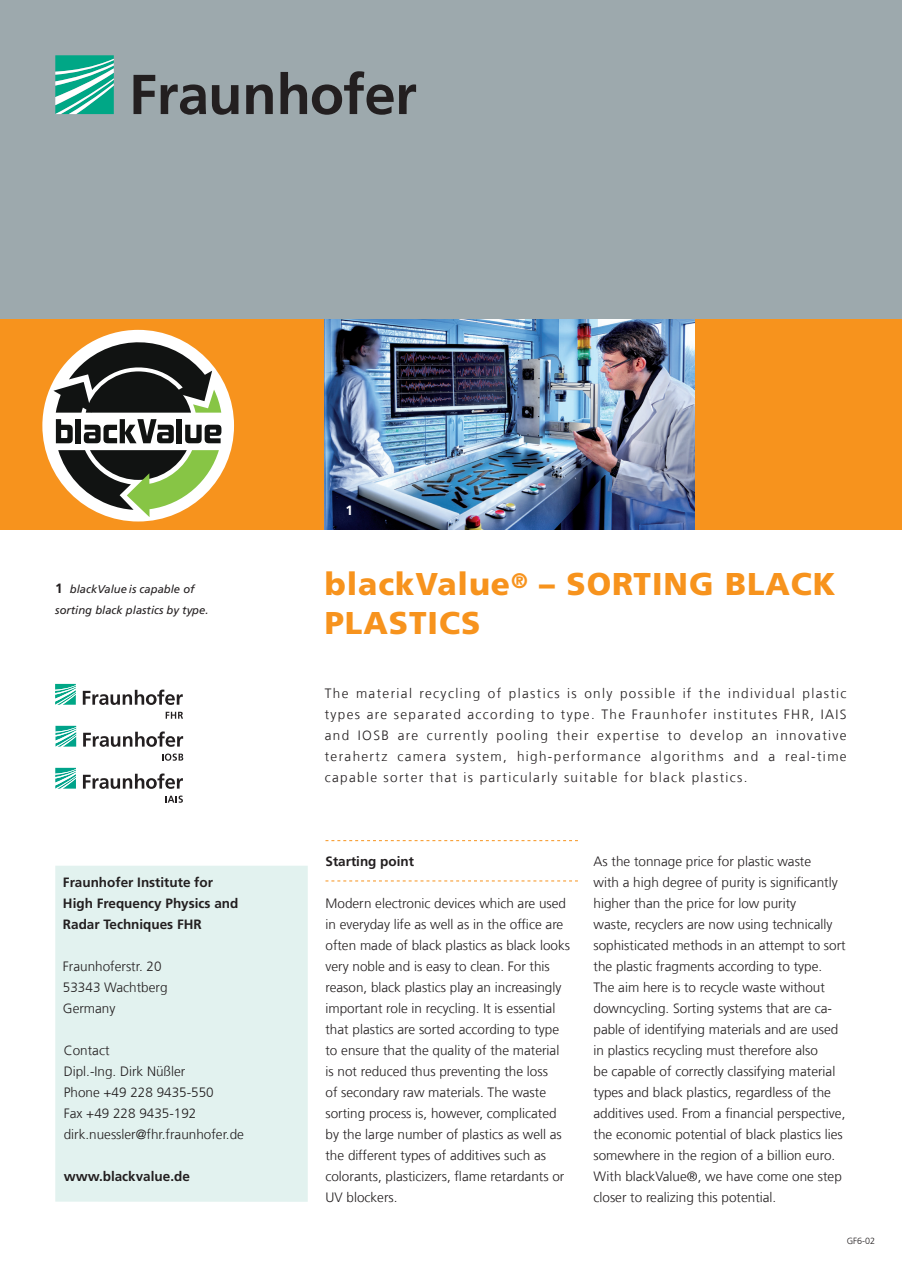
<style>
.page{position:relative;width:902px;height:1272px;background:#fff}
.page>*{position:absolute;margin:0;border:0;box-sizing:border-box;transform-origin:0 0}
.t1{font:900 31.5px/39px "Frutiger LT Com";letter-spacing:.03em;color:#f7931d}
.t2{font:300 13.5px/21px "Frutiger LT Com";color:#231f20}
.t3{font:700 13.5px/21px "Frutiger LT Com";color:#231f20}
.t4{font:700 13.5px "Frutiger LT Com";color:#fff}
.t5{font:italic 11.25px/21px "Frutiger LT Com";color:#231f20}
.t6{font:300 9px "Frutiger LT Com";color:#231f20}
.s1{font-weight:700;font-style:normal;font-size:13.5px}
</style>
<div class="page">
<div style="left:0;top:0;width:901px;height:319px;background:#9da9ad"></div>
<svg style="left:55px;top:55px;width:59px;height:59px;background:#4abea7"></svg>
<svg style="left:133px;top:71px;width:283px;height:44px"></svg>
<div style="left:55px;top:865px;width:253px;height:336px;background:#e2f2ef"></div>
<svg style="left:325px;top:840px;width:253px;height:1px"></svg>
<svg style="left:325px;top:880px;width:253px;height:1px"></svg>
<div style="left:0;top:319px;width:901px;height:210px;background:#f7931d"></div>
<img style="left:325px;top:319px;width:369px;height:210px">
<svg style="left:56px;top:767px;width:20px;height:21px"></svg>
<svg style="left:83px;top:773px;width:100px;height:15px"></svg>
<svg style="left:165px;top:795px;width:18px;height:7px"></svg>
<svg style="left:55px;top:725px;width:21px;height:21px"></svg>
<svg style="left:83px;top:731px;width:100px;height:15px"></svg>
<svg style="left:162px;top:753px;width:21px;height:7px"></svg>
<svg style="left:55px;top:684px;width:21px;height:20px"></svg>
<svg style="left:83px;top:689px;width:100px;height:16px"></svg>
<svg style="left:166px;top:711px;width:17px;height:7px"></svg>
<svg style="left:42px;top:330px;width:192px;height:191px"></svg>
<p class="t5" style="left:55px;top:578px;width:155px"><span class="s1">1</span> blackValue is capable of sorting black plastics by type.</p>
<p class="t3" style="left:63px;top:871px;width:177px">Fraunhofer Institute for<br>High Frequency Physics and<br>Radar Techniques FHR</p>
<p class="t2" style="left:63px;top:955px;width:106px">Fraunhoferstr. 20<br>53343 Wachtberg<br>Germany</p>
<p class="t2" style="left:64px;top:1039px;width:182px">Contact<br>Dipl.-Ing. Dirk Nüßler<br>Phone +49 228 9435-550<br>Fax +49 228 9435-192 dirk.nuessler@fhr.fraunhofer.de</p>
<p class="t3" style="left:64px;top:1165px;width:128px">www.blackvalue.de</p>
<p class="t4" style="left:345px;top:502px;width:9px">1</p>
<h1 class="t1" style="left:325px;top:565px;width:512px">blackValue<sup>®</sup> – SORTING BLACK<br>PLASTICS</h1>
<p class="t2" style="left:325px;top:682px;width:523px;text-align:justify">The material recycling of plastics is only possible if the individual plastic types are separated according to type. The Fraunhofer institutes FHR, IAIS and IOSB are currently pooling their expertise to develop an innovative terahertz camera system, high-performance algorithms and a real-time capable sorter that is particularly suitable for black plastics.</p>
<p class="t3" style="left:325px;top:850px;width:90px">Starting point</p>
<p class="t2" style="left:325px;top:892px;width:246px">Modern electronic devices which are used in everyday life as well as in the office are often made of black plastics as black looks very noble and is easy to clean. For this reason, black plastics play an increasingly important role in recycling. It is essential that plastics are sorted according to type to ensure that the quality of the material is not reduced thus preventing the loss<br>of secondary raw materials. The waste sorting process is, however, complicated by the large number of plastics as well as the different types of additives such as colorants, plasticizers, flame retardants or UV blockers.</p>
<p class="t2" style="left:593px;top:850px;width:254px">As the tonnage price for plastic waste<br>with a high degree of purity is significantly higher than the price for low purity<br>waste, recyclers are now using technically sophisticated methods in an attempt to sort the plastic fragments according to type.<br>The aim here is to recycle waste without downcycling. Sorting systems that are ca&shy;pable of identifying materials and are used in plastics recycling must therefore also<br>be capable of correctly classifying material types and black plastics, regardless of the additives used. From a financial perspective, the economic potential of black plastics lies somewhere in the region of a billion euro.<br>With blackValue®, we have come one step closer to realizing this potential.</p>
<p class="t6" style="left:846px;top:1235px;width:30px">GF6-02</p>
</div>
